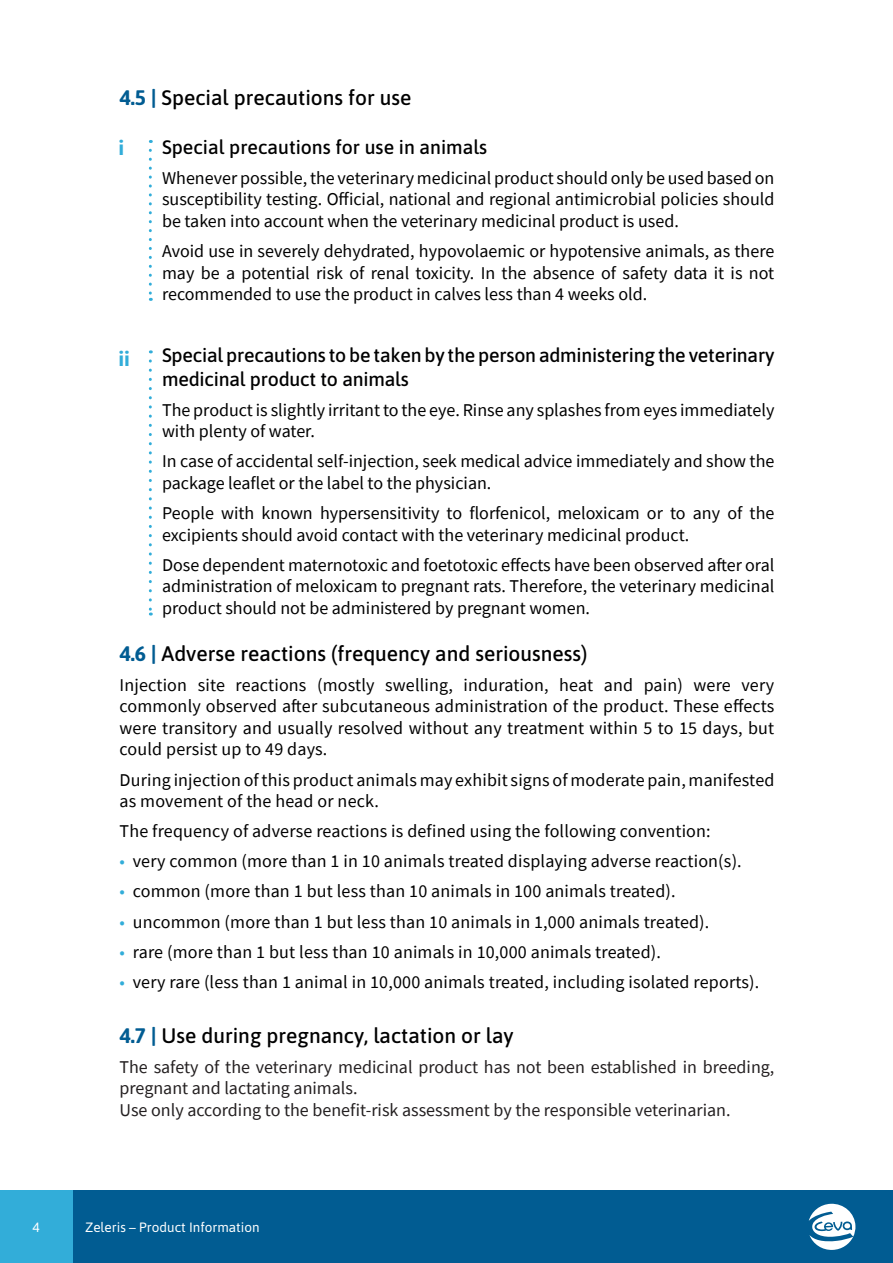
<style>
.page{position:relative;width:893px;height:1263px;background:#fff}
.page>*{position:absolute;margin:0;border:0;box-sizing:border-box;transform-origin:0 0}
.t1{font:500 21px "Asap";color:#000001}
.t2{font:700 21px "Source Sans Pro";color:#32add9}
.t3{font:500 19.5px/23.4px "Asap";letter-spacing:-.01em;color:#000001}
.t4{font:18px/21.6px "Source Sans Pro";color:#000001;text-align:justify}
.t5{font:18px/21.6px "Source Sans Pro";color:#231f20}
.t6{font:13.5px "Asap";color:#fff}
.s1{font-weight:700;color:#015c92}
.s2{color:#32add9}
</style>
<div class="page">
<div style="left:0;top:1191px;width:893px;height:72px;background:#015c92"></div>
<div style="left:0;top:1191px;width:72px;height:72px;background:#32add9"></div>
<hr style="left:892px;top:1191px;width:1px;height:72px;background:#32add9">
<svg style="left:809px;top:1203px;width:47px;height:47px"></svg>
<svg style="left:149px;top:150px;width:3px;height:151px"></svg>
<svg style="left:149px;top:361px;width:3px;height:254px"></svg>
<p class="t1" style="left:120px;top:83px;width:293px"><span class="s1">4.5 |</span> Special precautions for use</p>
<p class="t3" style="left:162px;top:134px;width:327px">Special precautions for use in animals</p>
<p class="t4" style="left:162px;top:167px;width:614px">Whenever possible, the veterinary medicinal product should only be used based on susceptibility testing. Official, national and regional antimicrobial policies should be taken into account when the veterinary medicinal product is used.</p>
<p class="t4" style="left:162px;top:240px;width:614px">Avoid use in severely dehydrated, hypovolaemic or hypotensive animals, as there may be a potential risk of renal toxicity. In the absence of safety data it is not recommended to use the product in calves less than 4 weeks old.</p>
<p class="t2" style="left:118px;top:134px;width:7px">i</p>
<p class="t3" style="left:162px;top:343px;width:614px">Special precautions to be taken by the person administering the veterinary medicinal product to animals</p>
<p class="t4" style="left:162px;top:399px;width:614px">The product is slightly irritant to the eye. Rinse any splashes from eyes immediately with plenty of water.</p>
<p class="t4" style="left:162px;top:450px;width:614px">In case of accidental self-injection, seek medical advice immediately and show the package leaflet or the label to the physician.</p>
<p class="t4" style="left:162px;top:502px;width:614px">People with known hypersensitivity to florfenicol, meloxicam or to any of the excipients should avoid contact with the veterinary medicinal product.</p>
<p class="t4" style="left:162px;top:554px;width:614px">Dose dependent maternotoxic and foetotoxic effects have been observed after oral administration of meloxicam to pregnant rats. Therefore, the veterinary medicinal product should not be administered by pregnant women.</p>
<p class="t1" style="left:120px;top:638px;width:470px"><span class="s1">4.6 |</span> Adverse reactions (frequency and seriousness)</p>
<p class="t4" style="left:120px;top:674px;width:656px">Injection site reactions (mostly swelling, induration, heat and pain) were very commonly observed after subcutaneous administration of the product. These effects were transitory and usually resolved without any treatment within 5 to 15 days, but could persist up to 49 days.</p>
<p class="t4" style="left:120px;top:769px;width:656px">During injection of this product animals may exhibit signs of moderate pain, manifested as movement of the head or neck.</p>
<p class="t4" style="left:120px;top:820px;width:593px">The frequency of adverse reactions is defined using the following convention:</p>
<p class="t4" style="left:120px;top:850px;width:624px"><span class="s2">•</span> very common (more than 1 in 10 animals treated displaying adverse reaction(s).</p>
<p class="t4" style="left:120px;top:880px;width:558px"><span class="s2">•</span> common (more than 1 but less than 10 animals in 100 animals treated).</p>
<p class="t4" style="left:120px;top:911px;width:591px"><span class="s2">•</span> uncommon (more than 1 but less than 10 animals in 1,000 animals treated).</p>
<p class="t4" style="left:120px;top:941px;width:543px"><span class="s2">•</span> rare (more than 1 but less than 10 animals in 10,000 animals treated).</p>
<p class="t4" style="left:120px;top:971px;width:641px"><span class="s2">•</span> very rare (less than 1 animal in 10,000 animals treated, including isolated reports).</p>
<p class="t1" style="left:120px;top:1021px;width:396px"><span class="s1">4.7 |</span> Use during pregnancy, lactation or lay</p>
<p class="t5" style="left:120px;top:1056px;width:656px">The safety of the veterinary medicinal product has not been established in breeding, pregnant and lactating animals.<br>Use only according to the benefit-risk assessment by the responsible veterinarian.</p>
<p class="t2" style="left:118px;top:344px;width:13px">ii</p>
<p class="t6" style="left:33px;top:1217px;width:9px">4</p>
<p class="t6" style="left:85px;top:1218px;width:176px">Zeleris – Product Information</p>
</div>
